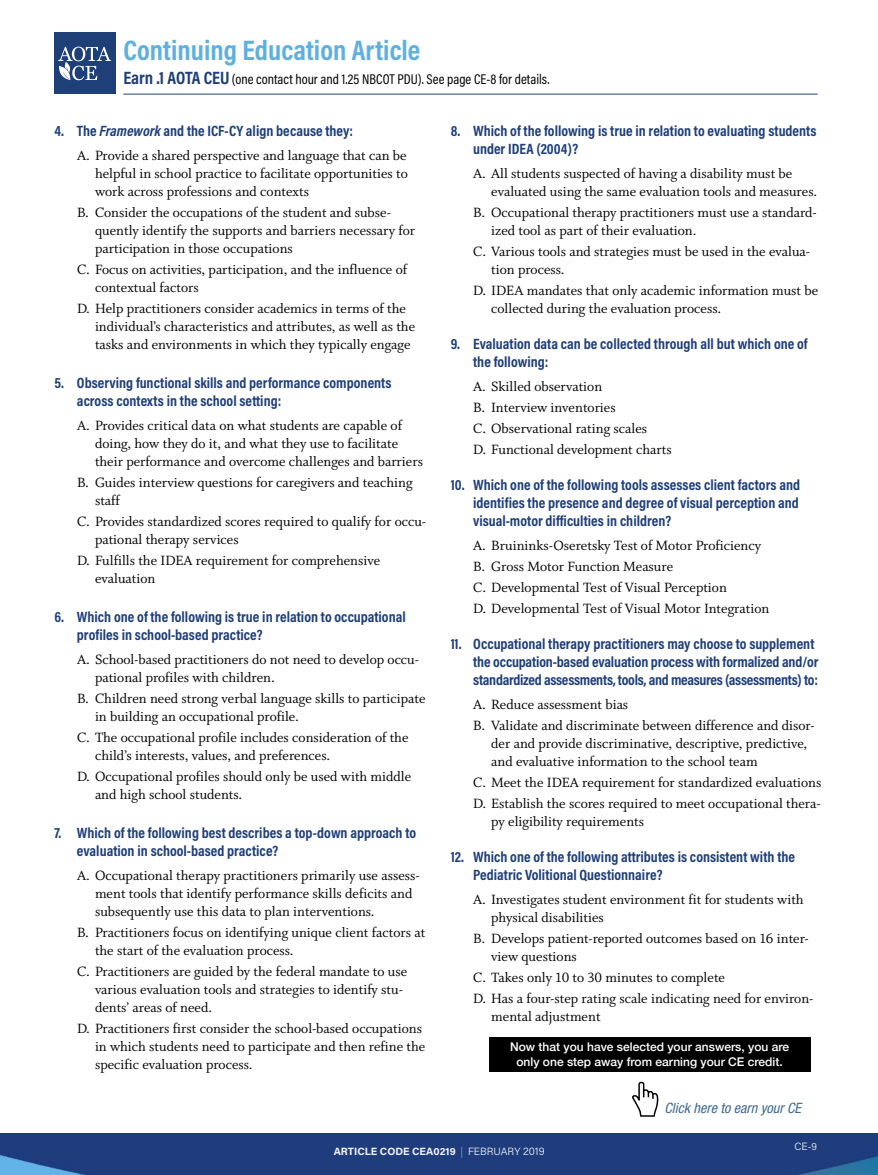
<style>
.page{position:relative;width:878px;height:1175px;background:#fff}
.page>*{position:absolute;margin:0;border:0;box-sizing:border-box;transform-origin:0 0}
.t1{font:700 28.5px "Acumin Pro Cond";color:#5fb0df}
.t2{font:15px/18px "Whitman Roman LF";color:#000}
.t3{font:700 15px/18px "Acumin Pro Cond";color:#1f3f79}
.t4{font:14.25px "Acumin Pro Cond";color:#000}
.t5{font:italic condensed 14.25px "Helvetica Neue";color:#40688f}
.t6{font:500 12px/15px "Helvetica Neue";color:#fff;text-align:center}
.t7{font:700 10.5px "Acumin Pro";color:#f3f4f6}
.t8{font:300 10.5px "Acumin Pro";color:#f3f4f6}
.s1{font-weight:700;font-size:18px;color:#1f3f79}
.s2{font-style:italic}
.s3{font-family:"Acumin Pro Cond";font-weight:400;color:#5fb0df}
.s4{font-weight:300}
</style>
<div class="page">
<div style="left:0;top:1133px;width:878px;height:41px;background:#1f3d7d"></div>
<div style="left:54px;top:33px;width:61px;height:61px;background:#1f3f79"></div>
<svg style="left:58px;top:47px;width:53px;height:33px"></svg>
<hr style="left:123px;top:94px;width:694px;height:1px;background:#1f3f79">
<div style="left:488px;top:1037px;width:322px;height:34px;background:#000"></div>
<svg style="left:640px;top:1096px;width:19px;height:21px"></svg>
<svg style="left:632px;top:1081px;width:26px;height:35px"></svg>
<h1 class="t1" style="left:123px;top:31px;width:298px">Continuing Education Article</h1>
<p class="t4" style="left:123px;top:70px;width:427px"><span class="s1">Earn .1 AOTA CEU</span> (one contact hour and 1.25 NBCOT PDU). See page CE-8 for details.</p>
<p class="t3" style="left:54px;top:121px;width:300px">4. The <span class="s2">Framework</span> and the ICF-CY align because they:</p>
<p class="t2" style="left:95px;top:146px;width:314px;text-align:justify;text-indent:-18px">A. Provide a shared perspective and language that can be helpful in school practice to facilitate opportunities to work across professions and contexts</p>
<p class="t2" style="left:95px;top:203px;width:321px;text-indent:-18px">B. Consider the occupations of the student and subse&shy;quently identify the supports and barriers necessary for participation in those occupations</p>
<p class="t2" style="left:95px;top:260px;width:313px;text-indent:-18px">C. Focus on activities, participation, and the influence of contextual factors</p>
<p class="t2" style="left:95px;top:299px;width:321px;text-indent:-18px">D. Help practitioners consider academics in terms of the individual’s characteristics and attributes, as well as the tasks and environments in which they typically engage</p>
<p class="t3" style="left:77px;top:373px;width:316px;text-indent:-22px">5. Observing functional skills and performance components across contexts in the school setting:</p>
<p class="t2" style="left:95px;top:416px;width:329px;text-indent:-18px">A. Provides critical data on what students are capable of doing, how they do it, and what they use to facilitate their performance and overcome challenges and barriers</p>
<p class="t2" style="left:95px;top:473px;width:319px;text-indent:-18px">B. Guides interview questions for caregivers and teaching staff</p>
<p class="t2" style="left:95px;top:512px;width:332px;text-indent:-18px">C. Provides standardized scores required to qualify for occu&shy;pational therapy services</p>
<p class="t2" style="left:95px;top:551px;width:287px;text-indent:-18px">D. Fulfills the IDEA requirement for comprehensive evaluation</p>
<p class="t3" style="left:77px;top:607px;width:330px;text-indent:-22px">6. Which one of the following is true in relation to occupational profiles in school-based practice?</p>
<p class="t2" style="left:95px;top:650px;width:325px;text-indent:-18px">A. School-based practitioners do not need to develop occu&shy;pational profiles with children.</p>
<p class="t2" style="left:95px;top:689px;width:332px;text-indent:-18px">B. Children need strong verbal language skills to participate in building an occupational profile.</p>
<p class="t2" style="left:95px;top:728px;width:315px;text-indent:-18px">C. The occupational profile includes consideration of the child’s interests, values, and preferences.</p>
<p class="t2" style="left:95px;top:767px;width:318px;text-indent:-18px">D. Occupational profiles should only be used with middle and high school students.</p>
<p class="t3" style="left:77px;top:823px;width:341px;text-indent:-22px">7. Which of the following best describes a top-down approach to evaluation in school-based practice?</p>
<p class="t2" style="left:95px;top:866px;width:326px;text-indent:-18px">A. Occupational therapy practitioners primarily use assess&shy;ment tools that identify performance skills deficits and subsequently use this data to plan interventions.</p>
<p class="t2" style="left:95px;top:923px;width:332px;text-indent:-18px">B. Practitioners focus on identifying unique client factors at the start of the evaluation process.</p>
<p class="t2" style="left:95px;top:962px;width:314px;text-indent:-18px">C. Practitioners are guided by the federal mandate to use various evaluation tools and strategies to identify stu&shy;dents’ areas of need.</p>
<p class="t2" style="left:95px;top:1019px;width:332px;text-indent:-18px">D. Practitioners first consider the school-based occupations in which students need to participate and then refine the specific evaluation process.</p>
<p class="t3" style="left:473px;top:121px;width:345px;text-indent:-22px">8. Which of the following is true in relation to evaluating students under IDEA (2004)?</p>
<p class="t2" style="left:491px;top:164px;width:327px;text-indent:-18px">A. All students suspected of having a disability must be evaluated using the same evaluation tools and measures.</p>
<p class="t2" style="left:491px;top:203px;width:327px;text-indent:-18px">B. Occupational therapy practitioners must use a standard&shy;ized tool as part of their evaluation.</p>
<p class="t2" style="left:491px;top:242px;width:320px;text-indent:-18px">C. Various tools and strategies must be used in the evalua&shy;tion process.</p>
<p class="t2" style="left:491px;top:281px;width:328px;text-indent:-18px">D. IDEA mandates that only academic information must be collected during the evaluation process.</p>
<p class="t3" style="left:473px;top:334px;width:336px;text-indent:-22px">9. Evaluation data can be collected through all but which one of the following:</p>
<p class="t2" style="left:473px;top:376px;width:200px;line-height:21px">A. Skilled observation<br>B. Interview inventories<br>C. Observational rating scales<br>D. Functional development charts</p>
<p class="t3" style="left:473px;top:475px;width:328px;text-align:justify;text-indent:-22px">10. Which one of the following tools assesses client factors and identifies the presence and degree of visual perception and visual-motor difficulties in children?</p>
<p class="t2" style="left:473px;top:535px;width:297px;line-height:21px">A. Bruininks-Oseretsky Test of Motor Proficiency B. Gross Motor Function Measure<br>C. Developmental Test of Visual Perception<br>D. Developmental Test of Visual Motor Integration</p>
<p class="t3" style="left:473px;top:634px;width:347px;text-indent:-22px">11. Occupational therapy practitioners may choose to supplement the occupation-based evaluation process with formalized and/or standardized assessments, tools, and measures (assessments) to:</p>
<p class="t2" style="left:473px;top:694px;width:343px;line-height:21px">A. Reduce assessment bias<br>B. Validate and discriminate between difference and disor-</p>
<p class="t2" style="left:491px;top:734px;width:317px">der and provide discriminative, descriptive, predictive, and evaluative information to the school team</p>
<p class="t2" style="left:473px;top:772px;width:350px;line-height:21px">C. Meet the IDEA requirement for standardized evaluations<br>D. Establish the scores required to meet occupational thera-</p>
<p class="t2" style="left:491px;top:812px;width:154px">py eligibility requirements</p>
<p class="t3" style="left:473px;top:847px;width:323px;text-indent:-22px">12. Which one of the following attributes is consistent with the<br>Pediatric Volitional Questionnaire?</p>
<p class="t2" style="left:491px;top:890px;width:314px;text-indent:-18px">A. Investigates student environment fit for students with physical disabilities</p>
<p class="t2" style="left:491px;top:929px;width:319px;text-indent:-18px">B. Develops patient-reported outcomes based on 16 inter&shy;view questions</p>
<p class="t2" style="left:473px;top:967px;width:342px;line-height:21px">C. Takes only 10 to 30 minutes to complete<br>D. Has a four-step rating scale indicating need for environ-</p>
<p class="t2" style="left:491px;top:1007px;width:111px">mental adjustment</p>
<p class="t6" style="left:510px;top:1038px;width:280px">Now that you have selected your answers, you are only one step away from earning your CE credit.</p>
<p class="t5" style="left:664px;top:1099px;width:138px">Click here to earn your CE</p>
<p class="t7" style="left:334px;top:1143px;width:212px">ARTICLE CODE CEA0219 <span class="s3">|</span> <span class="s4">FEBRUARY 2019</span></p>
<p class="t8" style="left:794px;top:1139px;width:24px">CE-9</p>
<p class="t8" style="left:801px;top:1139px;width:24px">CE-9</p>
</div>
